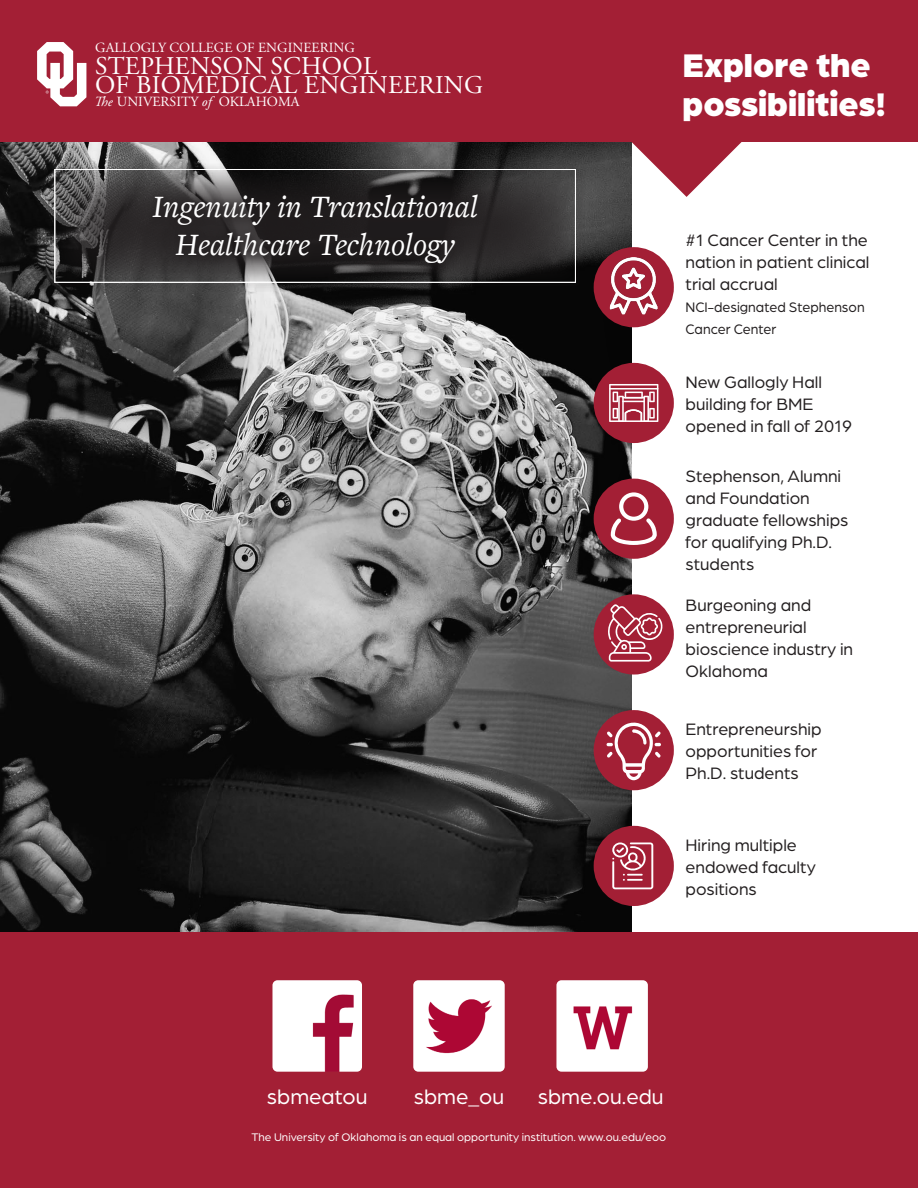
<style>
.page{position:relative;width:918px;height:1188px;background:#fff}
.page>*{position:absolute;margin:0;border:0;box-sizing:border-box;transform-origin:0 0}
.t1{font:900 34.8px/38.8px "Arboria";color:#fff}
.t2{font:italic 32.25px/38.7px "Freight Text Pro";color:#fff;text-align:center}
.t3{font:25.5px/20px "Adobe Garamond Pro";letter-spacing:.01em;color:#fff}
.t4{font:22.05px "Arboria";color:#fff}
.t5{font:17.55px/22px "Arboria";color:#231f20}
.t6{font:14.7px/22px "Arboria";color:#231f20;scale:.96 1}
.t7{font:13.95px "Adobe Garamond Pro";color:#fff}
.t8{font:11.7px "Arboria";color:#fff}
.s1{font-style:italic}
</style>
<div class="page">
<img style="left:0;top:142px;width:631px;height:791px">
<div style="left:0;top:933px;width:918px;height:255px;background:#a31f35"></div>
<div style="left:0;top:0;width:918px;height:142px;background:#a31f35"></div>
<svg style="left:37px;top:42px;width:49px;height:64px"></svg>
<svg style="left:625px;top:142px;width:117px;height:55px"></svg>
<img style="left:272px;top:980px;width:90px;height:92px">
<img style="left:413px;top:980px;width:92px;height:92px">
<img style="left:556px;top:980px;width:92px;height:92px">
<div style="left:597px;top:251px;width:73px;height:73px;background:#a31f35;border-radius:50%"></div>
<img style="left:610px;top:257px;width:48px;height:57px">
<div style="left:594px;top:247px;width:80px;height:80px;border:7px solid #a31f35;border-radius:50%"></div>
<div style="left:597px;top:367px;width:73px;height:72px;background:#a31f35;border-radius:50%"></div>
<div style="left:594px;top:363px;width:80px;height:80px;border:7px solid #a31f35;border-radius:50%"></div>
<div style="left:597px;top:482px;width:73px;height:73px;background:#a31f35;border-radius:50%"></div>
<div style="left:594px;top:479px;width:80px;height:80px;border:7px solid #a31f35;border-radius:50%"></div>
<div style="left:597px;top:598px;width:73px;height:73px;background:#a31f35;border-radius:50%"></div>
<div style="left:594px;top:594px;width:80px;height:81px;border:7px solid #a31f35;border-radius:50%"></div>
<div style="left:597px;top:714px;width:73px;height:73px;background:#a31f35;border-radius:50%"></div>
<div style="left:594px;top:710px;width:80px;height:80px;border:7px solid #a31f35;border-radius:50%"></div>
<div style="left:597px;top:829px;width:73px;height:73px;background:#a31f35;border-radius:50%"></div>
<div style="left:594px;top:826px;width:80px;height:80px;border:7px solid #a31f35;border-radius:50%"></div>
<svg style="left:609px;top:384px;width:49px;height:38px"></svg>
<hr style="left:609px;top:388px;width:49px;height:2px;background:#fff">
<svg style="left:611px;top:492px;width:46px;height:53px"></svg>
<svg style="left:608px;top:604px;width:56px;height:58px"></svg>
<svg style="left:607px;top:720px;width:54px;height:60px"></svg>
<svg style="left:612px;top:842px;width:41px;height:47px"></svg>
<div style="left:49px;top:163px;width:537px;height:129px;background:#231f20;opacity:.75"></div>
<div style="left:55px;top:169px;width:521px;height:114px;border:1px solid #fff"></div>
<p class="t7" style="left:95px;top:39px;width:261px">GALLOGLY COLLEGE OF ENGINEERING</p>
<p class="t3" style="left:95px;top:56px;width:390px">STEPHENSON SCHOOL<br>OF BIOMEDICAL ENGINEERING</p>
<p class="t7" style="left:94px;top:94px;width:207px"><span class="s1">The</span> UNIVERSITY <span class="s1">of</span> OKLAHOMA</p>
<p class="t2" style="left:152px;top:186px;width:327px">Ingenuity in Translational<br>Healthcare Technology</p>
<p class="t1" style="left:683px;top:43px;width:205px">Explore the possibilities!</p>
<p class="t5" style="left:686px;top:228px;width:185px;text-align:justify">#1 Cancer Center in the nation in patient clinical trial accrual</p>
<p class="t6" style="left:686px;top:295px;width:188px">NCI-designated Stephenson<br>Cancer Center</p>
<p class="t5" style="left:686px;top:371px;width:168px">New Gallogly Hall building for BME opened in fall of 2019</p>
<p class="t5" style="left:686px;top:464px;width:164px">Stephenson, Alumni and Foundation graduate fellowships for qualifying Ph.D. students</p>
<p class="t5" style="left:686px;top:593px;width:169px">Burgeoning and entrepreneurial bioscience industry in<br>Oklahoma</p>
<p class="t5" style="left:686px;top:718px;width:138px">Entrepreneurship opportunities for<br>Ph.D. students</p>
<p class="t5" style="left:686px;top:834px;width:132px">Hiring multiple endowed faculty positions</p>
<p class="t4" style="left:267px;top:1082px;width:102px">sbmeatou</p>
<p class="t4" style="left:414px;top:1082px;width:92px">sbme_ou</p>
<p class="t4" style="left:538px;top:1082px;width:127px">sbme.ou.edu</p>
<p class="t8" style="left:252px;top:1130px;width:416px">The University of Oklahoma is an equal opportunity institution. www.ou.edu/eoo</p>
</div>
